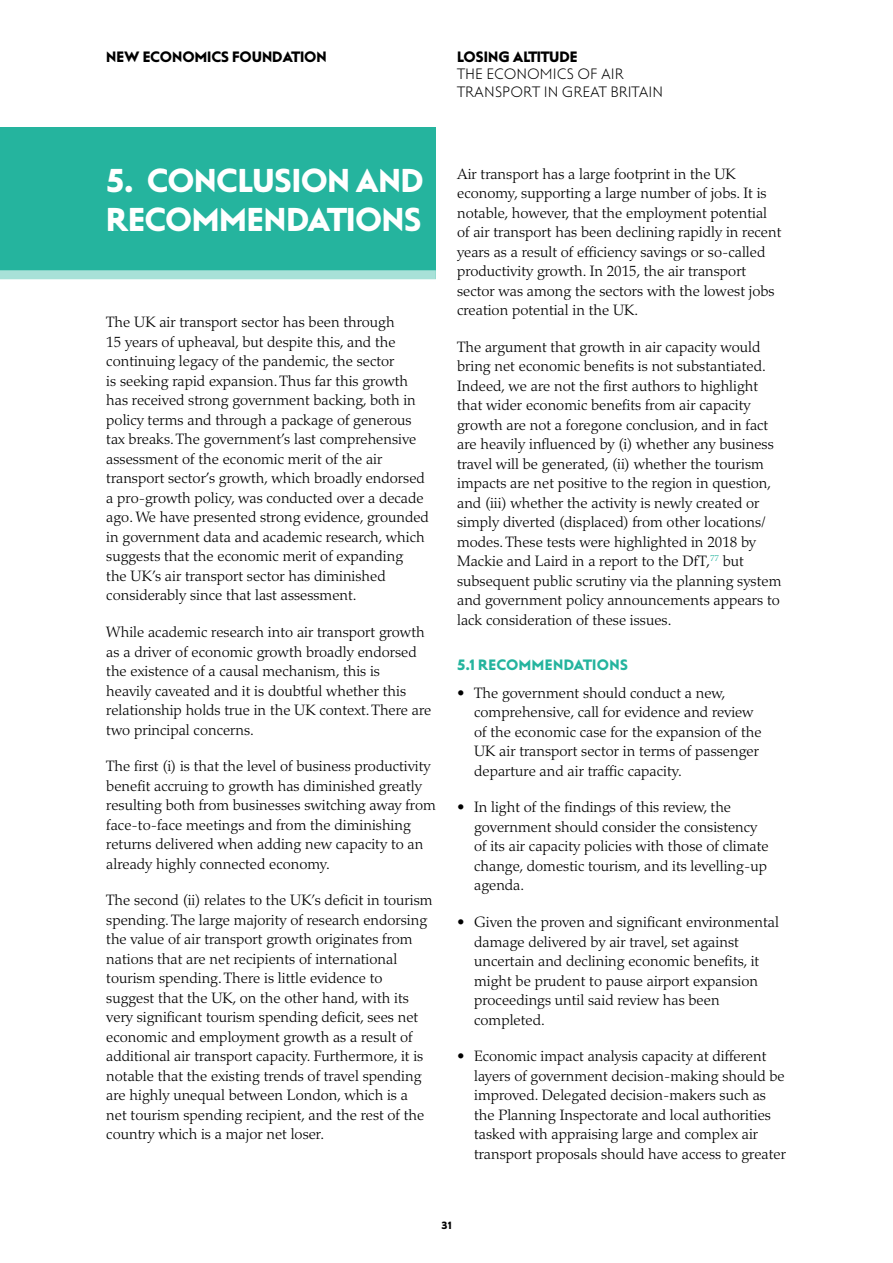
<style>
.page{position:relative;width:893px;height:1263px;background:#fff}
.page>*{position:absolute;margin:0;border:0;box-sizing:border-box;transform-origin:0 0}
.Newchapter_top{font:33px/39px "Steagal Bo";letter-spacing:-.005em;color:#fff}
.BODY{font:300 15px/19.5px "Palatino LT Std";color:#000}
.t1{font:15px/17.2px "Steagal Li";color:#000}
.t2{font:15px "Steagal Bo";color:#000}
.CROSSHEAD_1{font:15px "Steagal Bo";letter-spacing:.025em;color:#25b49e}
.t3{font:10.5px "Steagal Bo";color:#000}
</style>
<div class="page">
<div style="left:0;top:127px;width:436px;height:152px;background:#25b49e"></div>
<div style="left:0;top:270px;width:436px;height:9px;background:#a8e1d8"></div>
<p class="t2" style="left:106px;top:48px;width:222px">NEW ECONOMICS FOUNDATION</p>
<p class="t2" style="left:457px;top:48px;width:122px">LOSING ALTITUDE</p>
<p class="t1" style="left:457px;top:66px;width:207px">THE ECONOMICS OF AIR<br>TRANSPORT IN GREAT BRITAIN</p>
<p class="Newchapter_top" style="left:106px;top:162px;width:319px">5. CONCLUSION AND<br>RECOMMENDATIONS</p>
<p class="BODY" style="left:106px;top:313px;width:324px">The UK air transport sector has been through<br>15 years of upheaval, but despite this, and the continuing legacy of the pandemic, the sector<br>is seeking rapid expansion. Thus far this growth has received strong government backing, both in policy terms and through a package of generous tax breaks. The government’s last comprehensive assessment of the economic merit of the air transport sector’s growth, which broadly endorsed a pro-growth policy, was conducted over a decade ago. We have presented strong evidence, grounded in government data and academic research, which suggests that the economic merit of expanding<br>the UK’s air transport sector has diminished considerably since that last assessment.</p>
<p class="BODY" style="left:106px;top:622px;width:327px">While academic research into air transport growth as a driver of economic growth broadly endorsed the existence of a causal mechanism, this is<br>heavily caveated and it is doubtful whether this relationship holds true in the UK context. There are two principal concerns.</p>
<p class="BODY" style="left:106px;top:756px;width:331px">The first (i) is that the level of business productivity benefit accruing to growth has diminished greatly resulting both from businesses switching away from face-to-face meetings and from the diminishing returns delivered when adding new capacity to an already highly connected economy.</p>
<p class="BODY" style="left:106px;top:890px;width:328px">The second (ii) relates to the UK’s deficit in tourism spending. The large majority of research endorsing the value of air transport growth originates from nations that are net recipients of international tourism spending. There is little evidence to suggest that the UK, on the other hand, with its very significant tourism spending deficit, sees net economic and employment growth as a result of additional air transport capacity. Furthermore, it is notable that the existing trends of travel spending are highly unequal between London, which is a<br>net tourism spending recipient, and the rest of the country which is a major net loser.</p>
<p class="BODY" style="left:457px;top:164px;width:326px">Air transport has a large footprint in the UK economy, supporting a large number of jobs. It is notable, however, that the employment potential of air transport has been declining rapidly in recent years as a result of efficiency savings or so-called productivity growth. In 2015, the air transport sector was among the sectors with the lowest jobs creation potential in the UK.</p>
<p class="BODY" style="left:457px;top:337px;width:326px">The argument that growth in air capacity would bring net economic benefits is not substantiated.<br>Indeed, we are not the first authors to highlight that wider economic benefits from air capacity growth are not a foregone conclusion, and in fact are heavily influenced by (i) whether any business travel will be generated, (ii) whether the tourism impacts are net positive to the region in question, and (iii) whether the activity is newly created or simply diverted (displaced) from other locations/ modes. These tests were highlighted in 2018 by Mackie and Laird in a report to the DfT,<sup>77</sup> but subsequent public scrutiny via the planning system and government policy announcements appears to lack consideration of these issues.</p>
<h2 class="CROSSHEAD_1" style="left:457px;top:656px;width:172px">5.1 RECOMMENDATIONS</h2>
<p class="BODY" style="left:474px;top:683px;width:289px;text-indent:-17px">• The government should conduct a new, comprehensive, call for evidence and review of the economic case for the expansion of the UK air transport sector in terms of passenger departure and air traffic capacity.</p>
<p class="BODY" style="left:474px;top:798px;width:296px;text-indent:-17px">• In light of the findings of this review, the government should consider the consistency of its air capacity policies with those of climate change, domestic tourism, and its levelling-up agenda.</p>
<p class="BODY" style="left:474px;top:912px;width:306px;text-indent:-17px">• Given the proven and significant environmental damage delivered by air travel, set against uncertain and declining economic benefits, it might be prudent to pause airport expansion proceedings until said review has been completed.</p>
<p class="BODY" style="left:474px;top:1046px;width:313px;text-indent:-17px">• Economic impact analysis capacity at different layers of government decision-making should be improved. Delegated decision-makers such as the Planning Inspectorate and local authorities tasked with appraising large and complex air transport proposals should have access to greater</p>
<p class="t3" style="left:441px;top:1219px;width:12px">31</p>
</div>
